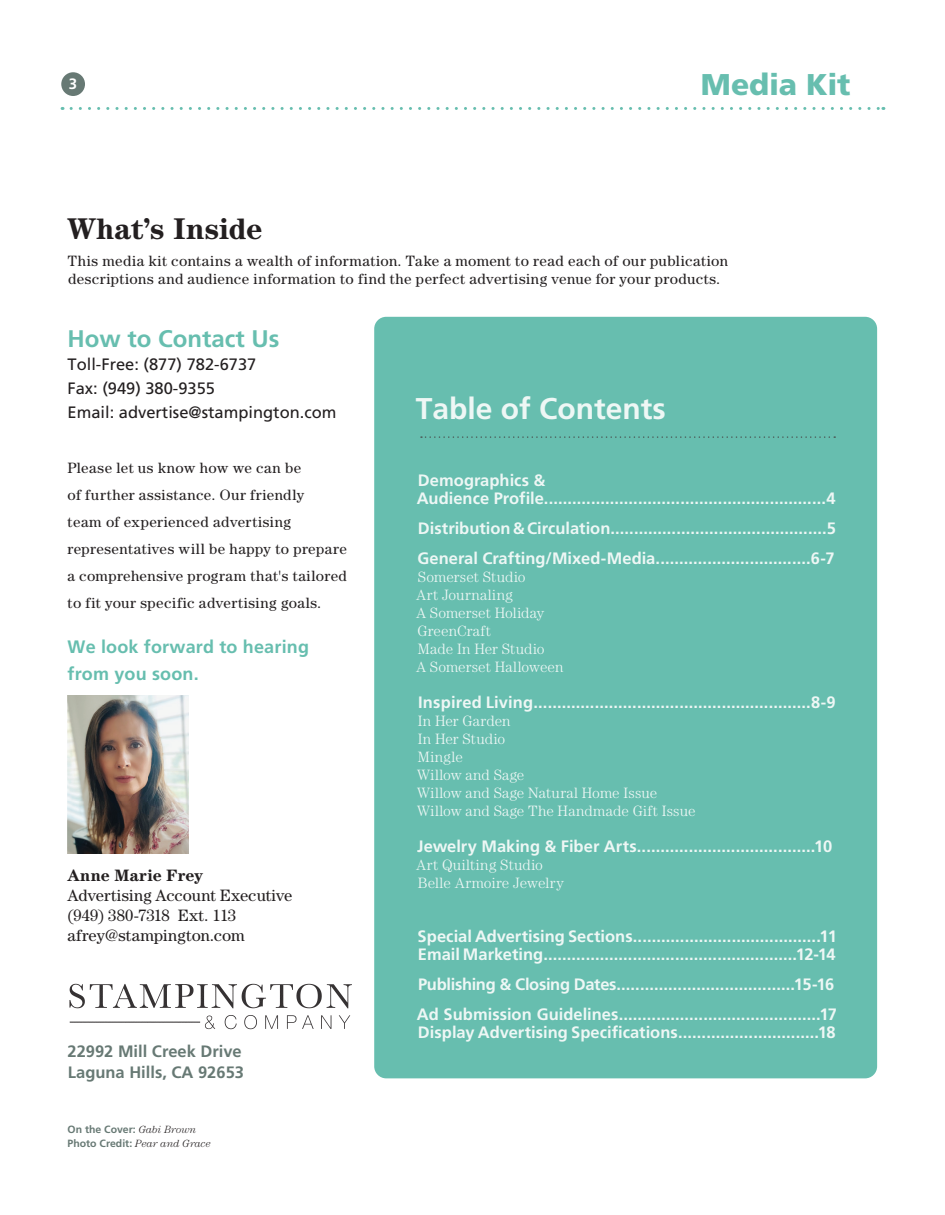
<style>
.page{position:relative;width:945px;height:1215px;background:#fff}
.page>*{position:absolute;margin:0;border:0;box-sizing:border-box;transform-origin:0 0}
.t1{font:700 30px "Frutiger";color:#eef7f5}
.t2{font:700 30px "Century";color:#231f20}
.t3{font:900 30px "Frutiger";letter-spacing:-.01em;color:#67beaf}
.t4{font:700 24px "Frutiger";color:#67beaf}
.t5{font:700 18px/27px "Frutiger";letter-spacing:.01em;color:#67beaf}
.t6{font:700 16.5px/18px "Frutiger";color:#eef7f5}
.t7{font:16.5px/24px "Frutiger";color:#231f20}
.t8{font:16.5px/19.8px "Century";letter-spacing:.005em;color:#231f20}
.t9{font:700 16.5px/21px "Frutiger";color:#677974}
.t10{font:700 16.5px "Century";letter-spacing:.015em;color:#231f20}
.t11{font:15px/27px "Century";letter-spacing:.03em;color:#231f20}
.t12{font:300 15px/18px "Century";letter-spacing:.01em;color:#eef7f5}
.t13{font:700 15px "Frutiger";color:#fff}
.t14{font:700 10.5px/13.5px "Frutiger";color:#677974}
.s1{font-family:"Century";font-weight:300;font-style:italic;color:#231f20}
</style>
<div class="page">
<div style="left:374px;top:317px;width:503px;height:761px;background:#67beaf;border-radius:12px"></div>
<svg style="left:421px;top:436px;width:414px;height:2px"></svg>
<img style="left:68px;top:696px;width:121px;height:158px">
<svg style="left:71px;top:107px;width:813px;height:3px"></svg>
<div style="left:61px;top:72px;width:24px;height:24px;background:#677974;border-radius:50%"></div>
<img style="left:69px;top:983px;width:283px;height:47px">
<p class="t13" style="left:69px;top:75px;width:10px">3</p>
<h1 class="t3" style="left:701px;top:66px;width:151px">Media Kit</h1>
<h1 class="t2" style="left:68px;top:210px;width:197px">What’s Inside</h1>
<p class="t11" style="left:68px;top:251px;width:662px;line-height:18px">This media kit contains a wealth of information. Take a moment to read each of our publication descriptions and audience information to find the perfect advertising venue for your products.</p>
<h2 class="t4" style="left:68px;top:324px;width:213px">How to Contact Us</h2>
<p class="t7" style="left:68px;top:353px;width:271px">Toll-Free: (877) 782-6737<br>Fax: (949) 380-9355<br>Email: advertise@stampington.com</p>
<p class="t11" style="left:68px;top:454px;width:281px">Please let us know how we can be<br>of further assistance. Our friendly<br>team of experienced advertising representatives will be happy to prepare a comprehensive program that's tailored to fit your specific advertising goals.</p>
<p class="t5" style="left:68px;top:633px;width:243px">We look forward to hearing from you soon.</p>
<p class="t10" style="left:68px;top:866px;width:137px">Anne Marie Frey</p>
<p class="t8" style="left:68px;top:885px;width:227px">Advertising Account Executive (949) 380-7318 Ext. 113 afrey@stampington.com</p>
<p class="t9" style="left:68px;top:1041px;width:178px">22992 Mill Creek Drive<br>Laguna Hills, CA 92653</p>
<p class="t14" style="left:68px;top:1123px;width:145px">On the Cover: <span class="s1">Gabi Brown<br></span>Photo Credit: <span class="s1">Pear and Grace</span></p>
<h1 class="t1" style="left:416px;top:390px;width:252px">Table of Contents</h1>
<p class="t6" style="left:417px;top:472px;width:420px">Demographics &amp;<br>Audience Profile............................................................4</p>
<p class="t6" style="left:417px;top:514px;width:420px;line-height:30px">Distribution &amp; Circulation..............................................5<br>General Crafting/Mixed-Media.................................6-7</p>
<p class="t12" style="left:416px;top:568px;width:149px">Somerset Studio<br>Art Journaling<br>A Somerset Holiday<br>GreenCraft<br>Made In Her Studio<br>A Somerset Halloween</p>
<p class="t6" style="left:418px;top:694px;width:419px">Inspired Living...........................................................8-9</p>
<p class="t12" style="left:417px;top:712px;width:280px">In Her Garden<br>In Her Studio<br>Mingle<br>Willow and Sage<br>Willow and Sage Natural Home Issue<br>Willow and Sage The Handmade Gift Issue</p>
<p class="t6" style="left:417px;top:838px;width:417px">Jewelry Making &amp; Fiber Arts......................................10</p>
<p class="t12" style="left:416px;top:856px;width:149px">Art Quilting Studio<br>Belle Armoire Jewelry</p>
<p class="t6" style="left:418px;top:928px;width:421px">Special Advertising Sections........................................11<br>Email Marketing......................................................12-14</p>
<p class="t6" style="left:417px;top:970px;width:422px;line-height:30px">Publishing &amp; Closing Dates......................................15-16<br>Ad Submission Guidelines...........................................17</p>
<p class="t6" style="left:418px;top:1024px;width:419px">Display Advertising Specifications..............................18</p>
</div>
